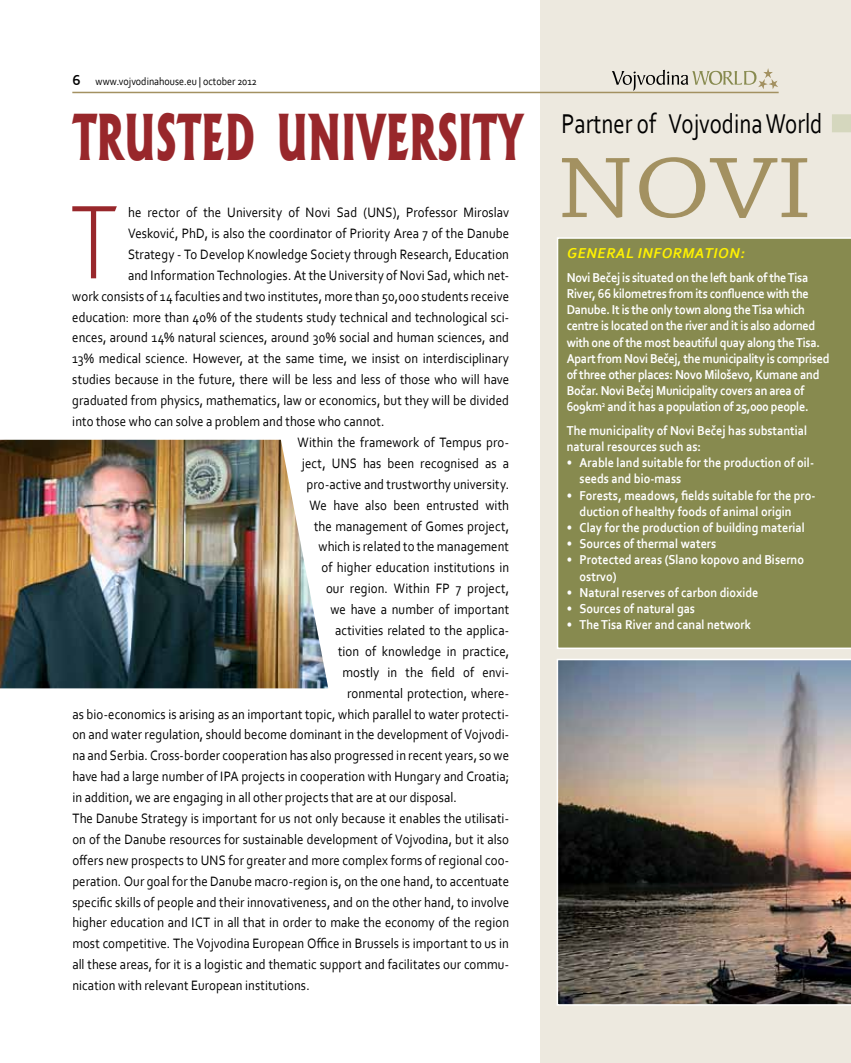
<style>
.page{position:relative;width:851px;height:1063px;background:#fff}
.page>*{position:absolute;margin:0;border:0;box-sizing:border-box;transform-origin:0 0}
.t1{font:200 109.35px "Bliss Pro";color:#98272b;scale:.9 1}
.t2{font:90.75px "Chaparral Pro";color:#a39161;scale:1.18 1}
.t3{font:800 60.45px "Albertus";color:#98272b;scale:.65 1}
.t4{font:28.5px "Corbel";color:#000;scale:.8 1}
.t5{font:italic 700 15px "Corbel";letter-spacing:.04em;color:#fff200}
.t6{font:14.25px "Corbel";letter-spacing:.005em;color:#000;scale:.9 1}
.t7{font:700 13.5px/16.2px "Corbel";color:#fff;scale:.9 1}
.t8{font:700 13.5px/16.2px "Corbel";letter-spacing:-.02em;color:#fff;scale:.9 1}
.t9{font:11.1px "Corbel";color:#000;scale:.9 1}
.s1{font-weight:700;font-size:15px}
.s2{font-weight:400}
</style>
<div class="page">
<div style="left:540px;top:0;width:310px;height:1063px;background:#ede9df"></div>
<div style="left:557px;top:237px;width:293px;height:412px;background:#878a4f"></div>
<img style="left:0;top:440px;width:328px;height:248px">
<img style="left:556px;top:659px;width:294px;height:347px">
<hr style="left:72px;top:92px;width:706px;height:1px;background:#a39161">
<svg style="left:612px;top:68px;width:166px;height:23px"></svg>
<div style="left:831px;top:114px;width:19px;height:18px;background:#d5d7be"></div>
<p class="t9" style="left:72px;top:74px;width:207px"><span class="s1">6</span> www.vojvodinahouse.eu | october 2012</p>
<h3 class="t3" style="left:72px;top:99px;width:695px">TRUSTED UNIVERSITY</h3>
<h1 class="t1" style="left:70px;top:174px;width:54px">T</h1>
<p class="t6" style="left:128px;top:204px;width:425px">he rector of the University of Novi Sad (UNS), Professor Miroslav</p>
<p class="t6" style="left:128px;top:225px;width:425px">Vesković, PhD, is also the coordinator of Priority Area 7 of the Danube</p>
<p class="t6" style="left:128px;top:245px;width:425px">Strategy - To Develop Knowledge Society through Research, Education</p>
<p class="t6" style="left:128px;top:266px;width:425px">and Information Technologies. At the University of Novi Sad, which net-</p>
<p class="t6" style="left:72px;top:287px;width:486px">work consists of 14 faculties and two institutes, more than 50,000 students receive</p>
<p class="t6" style="left:72px;top:308px;width:487px">education: more than 40% of the students study technical and technological sci-</p>
<p class="t6" style="left:72px;top:329px;width:487px">ences, around 14% natural sciences, around 30% social and human sciences, and</p>
<p class="t6" style="left:72px;top:350px;width:486px">13% medical science. However, at the same time, we insist on interdisciplinary</p>
<p class="t6" style="left:72px;top:371px;width:487px">studies because in the future, there will be less and less of those who will have</p>
<p class="t6" style="left:72px;top:392px;width:486px">graduated from physics, mathematics, law or economics, but they will be divided</p>
<p class="t6" style="left:72px;top:413px;width:348px">into those who can solve a problem and those who cannot.</p>
<p class="t6" style="left:297px;top:433px;width:237px">Within the framework of Tempus pro-</p>
<p class="t6" style="left:302px;top:454px;width:231px">ject, UNS has been recognised as a</p>
<p class="t6" style="left:306px;top:475px;width:227px">pro-active and trustworthy university.</p>
<p class="t6" style="left:309px;top:496px;width:223px">We have also been entrusted with</p>
<p class="t6" style="left:314px;top:517px;width:218px">the management of Gomes project,</p>
<p class="t6" style="left:318px;top:538px;width:213px">which is related to the management</p>
<p class="t6" style="left:321px;top:559px;width:210px">of higher education institutions in</p>
<p class="t6" style="left:326px;top:580px;width:205px">our region. Within FP 7 project,</p>
<p class="t6" style="left:330px;top:601px;width:200px">we have a number of important</p>
<p class="t6" style="left:335px;top:621px;width:195px">activities related to the applica-</p>
<p class="t6" style="left:338px;top:642px;width:191px">tion of knowledge in practice,</p>
<p class="t6" style="left:342px;top:663px;width:187px">mostly in the field of envi-</p>
<p class="t6" style="left:347px;top:684px;width:182px">ronmental protection, where-</p>
<p class="t6" style="left:72px;top:705px;width:487px">as bio-economics is arising as an important topic, which parallel to water protecti-</p>
<p class="t6" style="left:72px;top:726px;width:487px">on and water regulation, should become dominant in the development of Vojvodi-</p>
<p class="t6" style="left:72px;top:747px;width:487px">na and Serbia. Cross-border cooperation has also progressed in recent years, so we</p>
<p class="t6" style="left:72px;top:768px;width:486px">have had a large number of IPA projects in cooperation with Hungary and Croatia;</p>
<p class="t6" style="left:72px;top:789px;width:429px">in addition, we are engaging in all other projects that are at our disposal.</p>
<p class="t6" style="left:72px;top:809px;width:487px">The Danube Strategy is important for us not only because it enables the utilisati-</p>
<p class="t6" style="left:72px;top:830px;width:486px">on of the Danube resources for sustainable development of Vojvodina, but it also</p>
<p class="t6" style="left:72px;top:851px;width:487px">offers new prospects to UNS for greater and more complex forms of regional coo-</p>
<p class="t6" style="left:72px;top:872px;width:486px">peration. Our goal for the Danube macro-region is, on the one hand, to accentuate</p>
<p class="t6" style="left:72px;top:893px;width:486px">specific skills of people and their innovativeness, and on the other hand, to involve</p>
<p class="t6" style="left:72px;top:914px;width:486px">higher education and ICT in all that in order to make the economy of the region</p>
<p class="t6" style="left:72px;top:935px;width:486px">most competitive. The Vojvodina European Office in Brussels is important to us in</p>
<p class="t6" style="left:72px;top:956px;width:487px">all these areas, for it is a logistic and thematic support and facilitates our commu-</p>
<p class="t6" style="left:72px;top:977px;width:265px">nication with relevant European institutions.</p>
<h3 class="t4" style="left:561px;top:106px;width:327px">Partner of Vojvodina World</h3>
<h2 class="t2" style="left:557px;top:138px;width:217px">NOVI</h2>
<p class="t5" style="left:567px;top:244px;width:179px">GENERAL INFORMATION:</p>
<p class="t8" style="left:566px;top:269px;width:293px">Novi Bečej is situated on the left bank of the Tisa River, 66 kilometres from its confluence with the Danube. It is the only town along the Tisa which centre is located on the river and it is also adorned with one of the most beautiful quay along the Tisa.<br>Apart from Novi Bečej, the municipality is comprised of three other places: Novo Miloševo, Kumane and Bočar. Novi Bečej Municipality covers an area of 609km<sup>2</sup> and it has a population of 25,000 people.</p>
<p class="t7" style="left:566px;top:422px;width:268px">The municipality of Novi Bečej has substantial natural resources such as:</p>
<p class="t7" style="left:579px;top:454px;width:262px;text-indent:-13px"><span class="s2">•</span> Arable land suitable for the production of oil&shy;seeds and bio-mass</p>
<p class="t7" style="left:579px;top:487px;width:264px;text-indent:-13px"><span class="s2">•</span> Forests, meadows, fields suitable for the pro&shy;duction of healthy foods of animal origin</p>
<p class="t7" style="left:566px;top:519px;width:266px"><span class="s2">•</span> Clay for the production of building material</p>
<p class="t7" style="left:566px;top:535px;width:168px"><span class="s2">•</span> Sources of thermal waters</p>
<p class="t7" style="left:579px;top:552px;width:251px;text-indent:-13px"><span class="s2">•</span> Protected areas (Slano kopovo and Biserno ostrvo)</p>
<p class="t7" style="left:566px;top:584px;width:214px"><span class="s2">•</span> Natural reserves of carbon dioxide</p>
<p class="t7" style="left:566px;top:600px;width:144px"><span class="s2">•</span> Sources of natural gas</p>
<p class="t7" style="left:566px;top:616px;width:206px"><span class="s2">•</span> The Tisa River and canal network</p>
</div>
